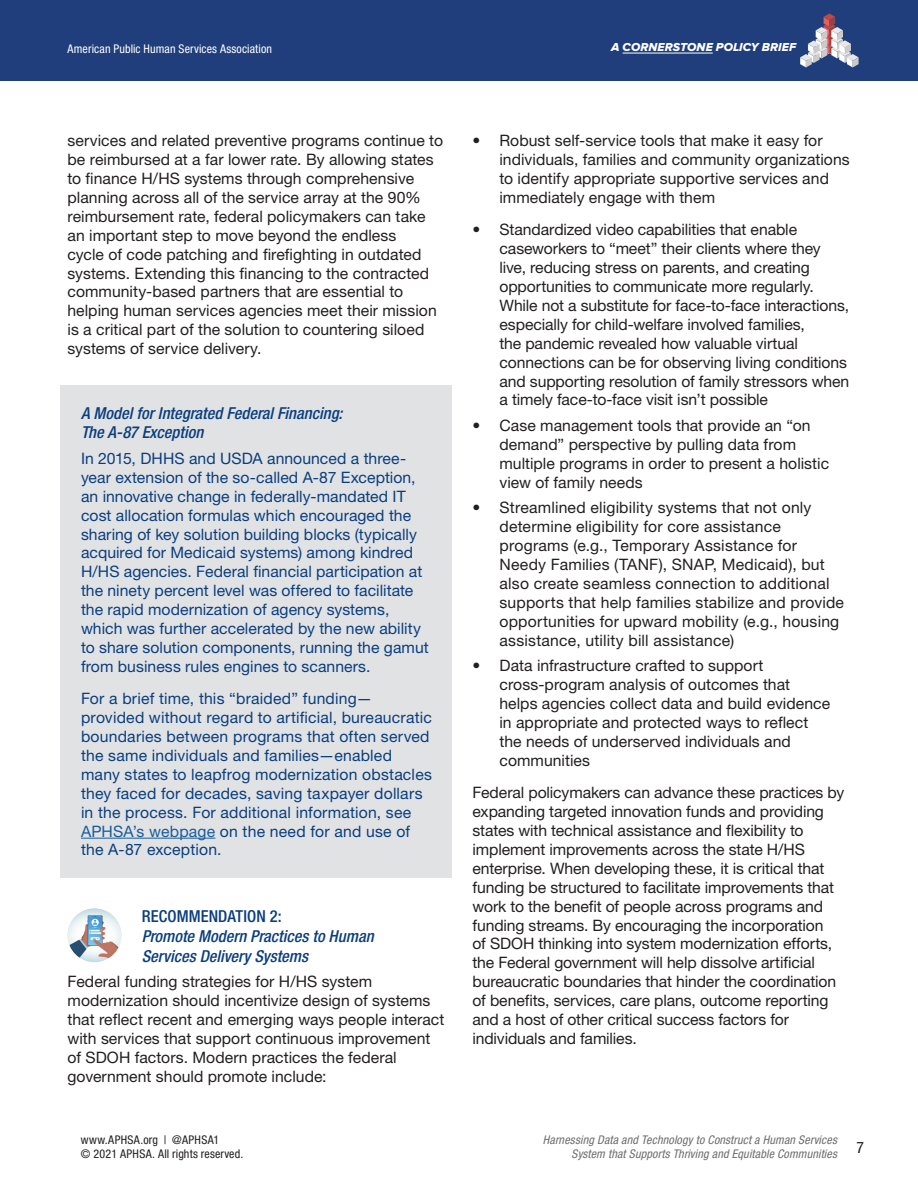
<style>
.page{position:relative;width:918px;height:1188px;background:#fff}
.page>*{position:absolute;margin:0;border:0;box-sizing:border-box;transform-origin:0 0}
.callout_box_headers{font:italic 500 condensed 16.5px/19.8px "Helvetica Neue LT Std";color:#0a3e7e}
.t1{font:15.75px/18.9px "Helvetica Neue LT Std";color:#231f20}
.callout_box_text{font:15.75px/18.9px "Helvetica Neue LT Std";letter-spacing:.005em;color:#0a3e7e}
.t2{font:italic condensed 12px/14.4px "Helvetica Neue LT Std";letter-spacing:.015em;color:#6c6d70}
.t3{font:condensed 12px/14.4px "Helvetica Neue LT Std";letter-spacing:.025em;color:#231f20}
.t4{font:condensed 12px "Helvetica Neue LT Std";letter-spacing:.01em;color:#fff}
.t5{font:12px "Proxima Nova Extrabld It";letter-spacing:.01em;color:#fff}
.s1{color:#175d9e}
.s2{font-style:normal}
</style>
<div class="page">
<div style="left:0;top:0;width:918px;height:81px;background:#1f3e7b"></div>
<svg style="left:800px;top:14px;width:59px;height:54px"></svg>
<hr style="left:623px;top:53px;width:90px;height:1px;background:#fff">
<div style="left:61px;top:385px;width:391px;height:493px;background:#e1e2e4"></div>
<hr style="left:81px;top:838px;width:134px;height:1px;background:#175d9e">
<img style="left:68px;top:908px;width:54px;height:54px;border-radius:27px">
<p class="t4" style="left:68px;top:42px;width:206px">American Public Human Services Association</p>
<p class="t5" style="left:611px;top:41px;width:187px">A CORNERSTONE POLICY BRIEF</p>
<p class="t1" style="left:68px;top:131px;width:377px">services and related preventive programs continue to be reimbursed at a far lower rate. By allowing states to finance H/HS systems through comprehensive planning across all of the service array at the 90% reimbursement rate, federal policymakers can take an important step to move beyond the endless<br>cycle of code patching and firefighting in outdated systems. Extending this financing to the contracted community-based partners that are essential to helping human services agencies meet their mission is a critical part of the solution to countering siloed systems of service delivery.</p>
<p class="callout_box_headers" style="left:81px;top:403px;width:263px">A Model for Integrated Federal Financing:<br>The A-87 Exception</p>
<p class="callout_box_text" style="left:81px;top:449px;width:349px">In 2015, DHHS and USDA announced a three&shy;year extension of the so-called A-87 Exception, an innovative change in federally-mandated IT cost allocation formulas which encouraged the sharing of key solution building blocks (typically acquired for Medicaid systems) among kindred H/HS agencies. Federal financial participation at the ninety percent level was offered to facilitate the rapid modernization of agency systems, which was further accelerated by the new ability to share solution components, running the gamut from business rules engines to scanners.</p>
<p class="callout_box_text" style="left:81px;top:689px;width:352px">For a brief time, this “braided” funding— provided without regard to artificial, bureaucratic boundaries between programs that often served the same individuals and families—enabled many states to leapfrog modernization obstacles they faced for decades, saving taxpayer dollars in the process. For additional information, see <span class="s1">APHSA’s webpage</span> on the need for and use of the A-87 exception.</p>
<p class="callout_box_headers" style="left:142px;top:907px;width:233px"><span class="s2">RECOMMENDATION 2:<br></span>Promote Modern Practices to Human<br>Services Delivery Systems</p>
<p class="t1" style="left:68px;top:972px;width:378px">Federal funding strategies for H/HS system modernization should incentivize design of systems that reflect recent and emerging ways people interact with services that support continuous improvement of SDOH factors. Modern practices the federal government should promote include:</p>
<p class="t1" style="left:500px;top:131px;width:352px;text-indent:-27px">• Robust self-service tools that make it easy for individuals, families and community organizations to identify appropriate supportive services and immediately engage with them</p>
<p class="t1" style="left:500px;top:220px;width:351px;text-indent:-27px">• Standardized video capabilities that enable caseworkers to “meet” their clients where they live, reducing stress on parents, and creating opportunities to communicate more regularly.<br>While not a substitute for face-to-face interactions, especially for child-welfare involved families,<br>the pandemic revealed how valuable virtual connections can be for observing living conditions and supporting resolution of family stressors when a timely face-to-face visit isn’t possible</p>
<p class="t1" style="left:500px;top:416px;width:331px;text-indent:-27px">• Case management tools that provide an “on demand” perspective by pulling data from multiple programs in order to present a holistic view of family needs</p>
<p class="t1" style="left:500px;top:498px;width:346px;text-indent:-27px">• Streamlined eligibility systems that not only determine eligibility for core assistance programs (e.g., Temporary Assistance for Needy Families (TANF), SNAP, Medicaid), but also create seamless connection to additional supports that help families stabilize and provide opportunities for upward mobility (e.g., housing assistance, utility bill assistance)</p>
<p class="t1" style="left:500px;top:656px;width:332px;text-indent:-27px">• Data infrastructure crafted to support cross-program analysis of outcomes that helps agencies collect data and build evidence in appropriate and protected ways to reflect the needs of underserved individuals and communities</p>
<p class="t1" style="left:472px;top:783px;width:373px">Federal policymakers can advance these practices by expanding targeted innovation funds and providing states with technical assistance and flexibility to implement improvements across the state H/HS enterprise. When developing these, it is critical that funding be structured to facilitate improvements that work to the benefit of people across programs and funding streams. By encouraging the incorporation<br>of SDOH thinking into system modernization efforts, the Federal government will help dissolve artificial bureaucratic boundaries that hinder the coordination of benefits, services, care plans, outcome reporting and a host of other critical success factors for individuals and families.</p>
<p class="t3" style="left:81px;top:1132px;width:164px">www.APHSA.org | @APHSA1<br>© 2021 APHSA. All rights reserved.</p>
<p class="t2" style="left:572px;top:1133px;width:294px;text-indent:-29px">Harnessing Data and Technology to Construct a Human Services<br>System that Supports Thriving and Equitable Communities <sup>7</sup></p>
</div>
